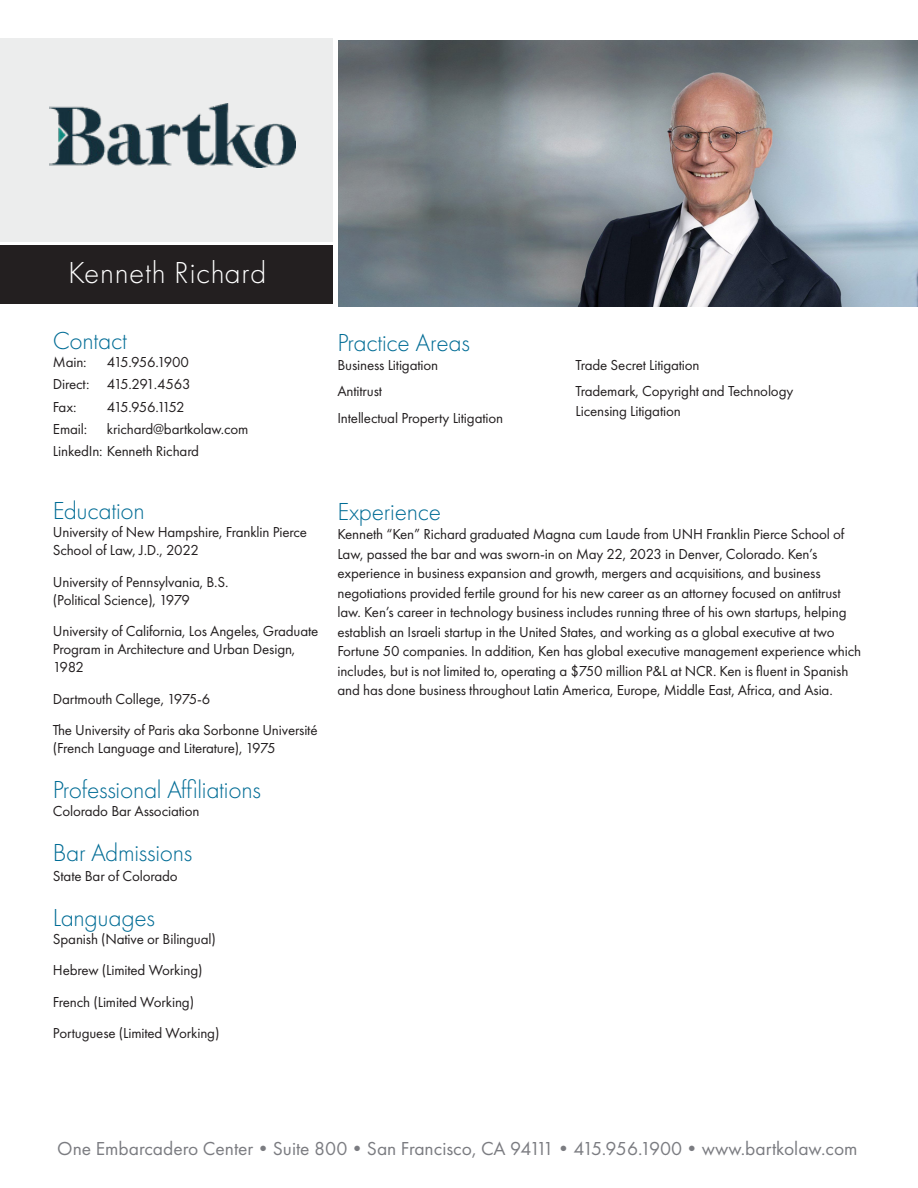
<style>
.page{position:relative;width:918px;height:1188px;background:#fff}
.page>*{position:absolute;margin:0;border:0;box-sizing:border-box;transform-origin:0 0}
.t1{font:300 31.5px "Futura PT";letter-spacing:.02em;color:#fff}
.t2{font:300 25.5px "Futura PT";letter-spacing:-.01em;color:#006c95}
.t3{font:19.5px "Futura PT";color:#7b7c81}
.t4{font:15px/19.5px "Futura PT";letter-spacing:-.01em;color:#231f20}
.t5{font:15px "Futura PT";letter-spacing:-.05em;color:#231f20}
.t6{font:15px "Futura PT";letter-spacing:-.11em;color:#231f20}
</style>
<div class="page">
<div style="left:0;top:246px;width:333px;height:58px;background:#231f20"></div>
<div style="left:0;top:38px;width:333px;height:203px;background:#eceded"></div>
<img style="left:338px;top:40px;width:579px;height:266px">
<img style="left:50px;top:103px;width:246px;height:64px">
<p class="t1" style="left:68px;top:255px;width:200px">Kenneth Richard</p>
<p class="t2" style="left:53px;top:326px;width:76px">Contact</p>
<p class="t4" style="left:53px;top:352px;width:35px">Main:</p>
<p class="t5" style="left:107px;top:353px;width:84px">415.956.1900</p>
<p class="t4" style="left:53px;top:375px;width:139px">Direct: 415.291.4563</p>
<p class="t4" style="left:53px;top:397px;width:25px">Fax:</p>
<p class="t6" style="left:107px;top:398px;width:79px">415.956.1152</p>
<p class="t4" style="left:53px;top:419px;width:36px">Email:</p>
<p class="t4" style="left:107px;top:419px;width:143px">krichard@bartkolaw.com</p>
<p class="t4" style="left:53px;top:442px;width:148px">LinkedIn: Kenneth Richard</p>
<p class="t2" style="left:53px;top:496px;width:93px">Education</p>
<p class="t4" style="left:53px;top:523px;width:256px;line-height:18px">University of New Hampshire, Franklin Pierce<br>School of Law, J.D., 2022</p>
<p class="t4" style="left:53px;top:573px;width:177px;line-height:18px">University of Pennsylvania, B.S. (Political Science), 1979</p>
<p class="t4" style="left:53px;top:622px;width:267px;line-height:18px">University of California, Los Angeles, Graduate<br>Program in Architecture and Urban Design,<br>1982</p>
<p class="t4" style="left:53px;top:689px;width:159px">Dartmouth College, 1975-6</p>
<p class="t4" style="left:53px;top:721px;width:266px;line-height:18px">The University of Paris aka Sorbonne Université (French Language and Literature), 1975</p>
<p class="t2" style="left:53px;top:775px;width:210px">Professional Affiliations</p>
<p class="t4" style="left:53px;top:801px;width:148px">Colorado Bar Association</p>
<p class="t2" style="left:53px;top:838px;width:141px">Bar Admissions</p>
<p class="t4" style="left:53px;top:866px;width:126px">State Bar of Colorado</p>
<p class="t2" style="left:53px;top:903px;width:104px">Languages</p>
<p class="t4" style="left:53px;top:929px;width:164px">Spanish (Native or Bilingual)</p>
<p class="t4" style="left:53px;top:960px;width:151px">Hebrew (Limited Working)</p>
<p class="t4" style="left:53px;top:992px;width:143px">French (Limited Working)</p>
<p class="t4" style="left:53px;top:1023px;width:168px">Portuguese (Limited Working)</p>
<p class="t2" style="left:337px;top:328px;width:134px">Practice Areas</p>
<p class="t4" style="left:337px;top:355px;width:102px">Business Litigation</p>
<p class="t4" style="left:337px;top:382px;width:46px">Antitrust</p>
<p class="t4" style="left:337px;top:408px;width:167px">Intellectual Property Litigation</p>
<p class="t4" style="left:576px;top:355px;width:126px">Trade Secret Litigation</p>
<p class="t4" style="left:576px;top:381px;width:219px">Trademark, Copyright and Technology<br>Licensing Litigation</p>
<p class="t2" style="left:337px;top:497px;width:105px">Experience</p>
<p class="t4" style="left:337px;top:525px;width:525px">Kenneth “Ken” Richard graduated Magna cum Laude from UNH Franklin Pierce School of Law, passed the bar and was sworn-in on May 22, 2023 in Denver, Colorado. Ken’s experience in business expansion and growth, mergers and acquisitions, and business negotiations provided fertile ground for his new career as an attorney focused on antitrust law. Ken’s career in technology business includes running three of his own startups, helping establish an Israeli startup in the United States, and working as a global executive at two Fortune 50 companies. In addition, Ken has global executive management experience which includes, but is not limited to, operating a $750 million P&amp;L at NCR. Ken is fluent in Spanish and has done business throughout Latin America, Europe, Middle East, Africa, and Asia.</p>
<p class="t3" style="left:57px;top:1137px;width:802px">One Embarcadero Center•Suite 800•San Francisco, CA 94111•415.956.1900•www.bartkolaw.com</p>
</div>
